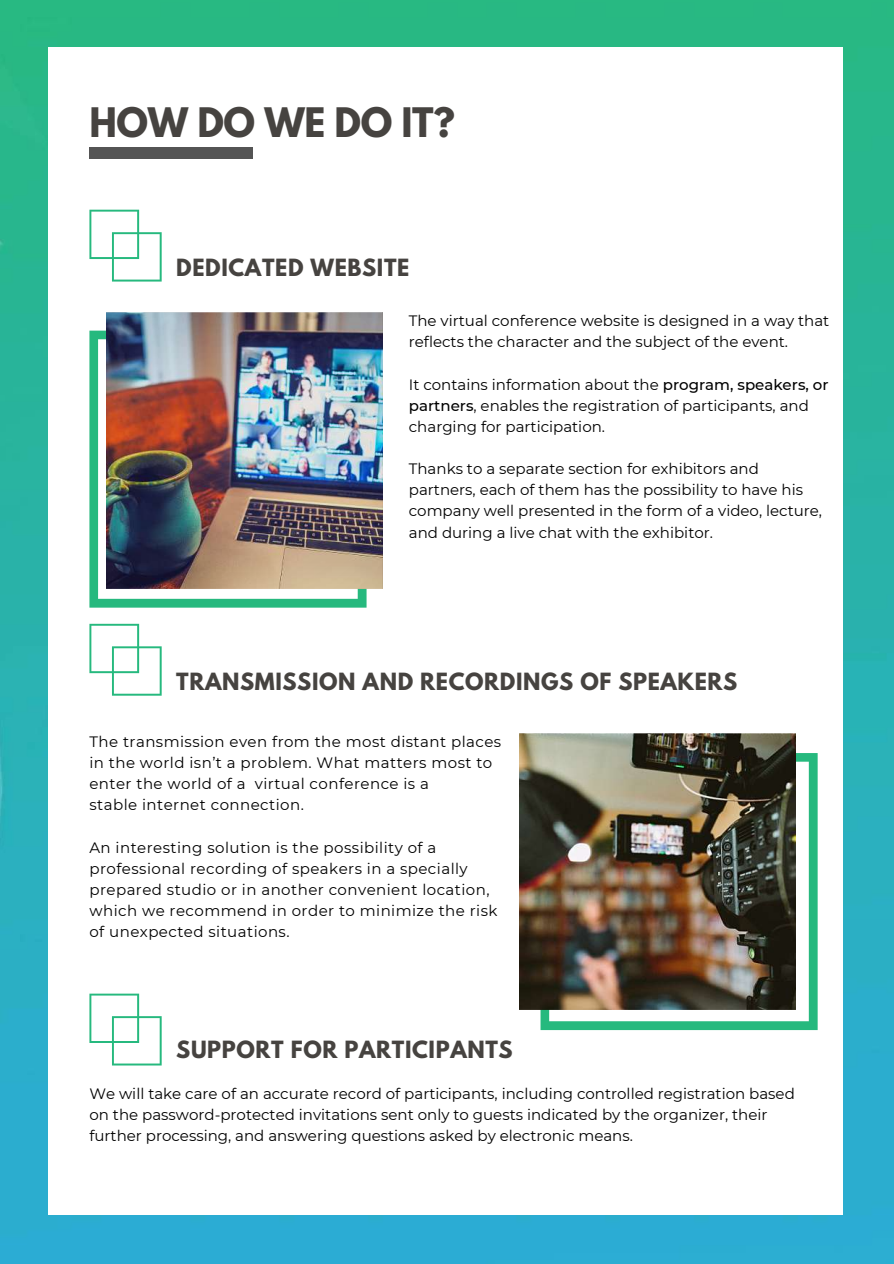
<style>
.page{position:relative;width:894px;height:1264px;background:#fff}
.page>*{position:absolute;margin:0;border:0;box-sizing:border-box;transform-origin:0 0}
.t1{font:700 36px "League Spartan";letter-spacing:-.01em;color:#464340}
.t2{font:700 21px "League Spartan";letter-spacing:.03em;color:#464340}
.t3{font:15px/21.1px "Montserrat";color:#000}
.t4{font:15px/21.1px "Montserrat";letter-spacing:.03em;color:#000}
.s1{font-weight:500}
</style>
<div class="page">
<img style="left:0;top:0;width:893px;height:1263px">
<div style="left:48px;top:47px;width:794px;height:1167px;background:#fff"></div>
<svg style="left:89px;top:330px;width:277px;height:277px"></svg>
<img style="left:106px;top:313px;width:276px;height:276px">
<div style="left:89px;top:148px;width:164px;height:10px;background:#545454"></div>
<svg style="left:540px;top:753px;width:277px;height:277px"></svg>
<img style="left:519px;top:733px;width:276px;height:276px">
<svg style="left:89px;top:210px;width:73px;height:71px"></svg>
<svg style="left:89px;top:624px;width:73px;height:71px"></svg>
<svg style="left:89px;top:993px;width:73px;height:72px"></svg>
<h1 class="t1" style="left:89px;top:104px;width:367px">HOW DO WE DO IT?</h1>
<h2 class="t2" style="left:176px;top:257px;width:234px">DEDICATED WEBSITE</h2>
<p class="t3" style="left:409px;top:310px;width:422px">The virtual conference website is designed in a way that reflects the character and the subject of the event.</p>
<p class="t3" style="left:409px;top:373px;width:421px">It contains information about the <span class="s1">program, speakers, or partners</span>, enables the registration of participants, and charging for participation.</p>
<p class="t3" style="left:409px;top:458px;width:414px">Thanks to a separate section for exhibitors and partners, each of them has the possibility to have his company well presented in the form of a video, lecture, and during a live chat with the exhibitor.</p>
<h2 class="t2" style="left:176px;top:671px;width:562px">TRANSMISSION AND RECORDINGS OF SPEAKERS</h2>
<p class="t4" style="left:89px;top:730px;width:413px">The transmission even from the most distant places in the world isn’t a problem. What matters most to enter the world of a virtual conference is a<br>stable internet connection.</p>
<p class="t4" style="left:89px;top:836px;width:409px">An interesting solution is the possibility of a professional recording of speakers in a specially prepared studio or in another convenient location, which we recommend in order to minimize the risk of unexpected situations.</p>
<h2 class="t2" style="left:176px;top:1039px;width:338px">SUPPORT FOR PARTICIPANTS</h2>
<p class="t3" style="left:89px;top:1082px;width:706px">We will take care of an accurate record of participants, including controlled registration based on the password-protected invitations sent only to guests indicated by the organizer, their further processing, and answering questions asked by electronic means.</p>
</div>
